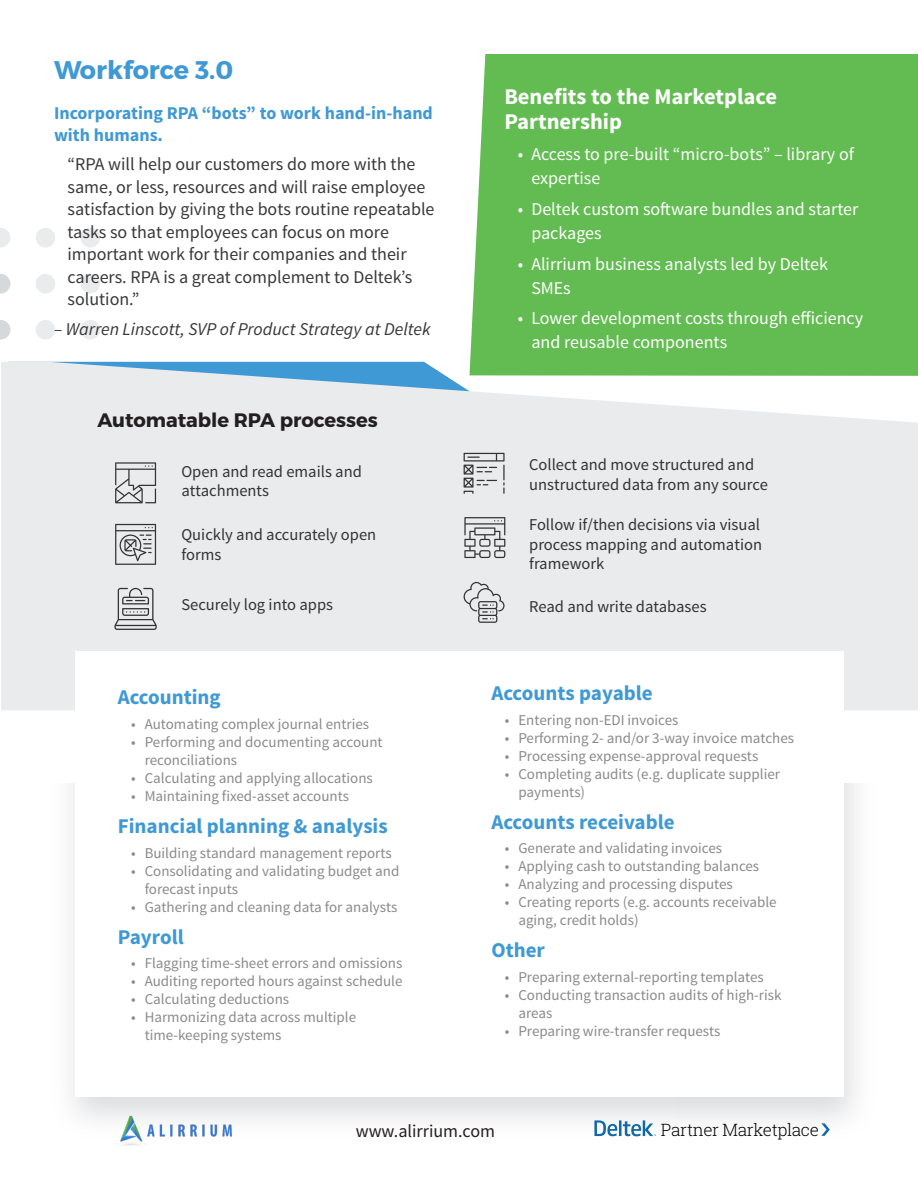
<style>
.page{position:relative;width:918px;height:1188px;background:#fff}
.page>*{position:absolute;margin:0;border:0;box-sizing:border-box;transform-origin:0 0}
.t1{font:700 25.5px "Montserrat";color:#3f99d4}
.t2{font:700 22.5px/25.5px "Source Sans Pro";color:#fff}
.t3{font:700 21px "Source Sans Pro";color:#3f99d4}
.t4{font:700 19.5px "Montserrat";color:#231f20}
.t5{font:18px/22.5px "Source Sans Pro";color:#373837}
.t6{font:18px/24px "Source Sans Pro";color:#fff}
.t7{font:700 18px/22.5px "Source Sans Pro";color:#3f99d4}
.t8{font:italic 18px "Source Sans Pro";color:#373837}
.t9{font:18px "Source Sans Pro";color:#231f20}
.t10{font:300 17.1px "Roboto Slab";letter-spacing:-.02em;color:#040503}
.t11{font:16.5px/19.8px "Source Sans Pro";color:#323332}
.t12{font:15px/18px "Source Sans Pro";color:#898a89}
</style>
<div class="page">
<div style="left:470px;top:54px;width:448px;height:308px;background:#63bc52"></div>
<svg style="left:1px;top:362px;width:917px;height:348px;background:#e3e9e8"></svg>
<div style="left:75px;top:651px;width:768px;height:445px;background:#fff"></div>
<svg style="left:36px;top:228px;width:64px;height:112px"></svg>
<svg style="left:0;top:274px;width:10px;height:66px"></svg>
<svg style="left:0;top:228px;width:10px;height:19px"></svg>
<svg style="left:464px;top:582px;width:41px;height:41px;background:#c7c9ca"></svg>
<svg style="left:464px;top:453px;width:41px;height:41px;background:#c0c2c2"></svg>
<svg style="left:115px;top:462px;width:41px;height:41px;background:#bfc0c1"></svg>
<svg style="left:115px;top:524px;width:41px;height:41px;background:#b5b7b7"></svg>
<svg style="left:114px;top:588px;width:43px;height:42px;background:#b7b9b9"></svg>
<img style="left:114px;top:1114px;width:126px;height:32px">
<svg style="left:594px;top:1120px;width:62px;height:16px"></svg>
<svg style="left:821px;top:1123px;width:9px;height:13px"></svg>
<svg style="left:464px;top:517px;width:41px;height:41px;background:#b4b6b6"></svg>
<p class="t1" style="left:54px;top:54px;width:181px">Workforce 3.0</p>
<p class="t7" style="left:54px;top:102px;width:380px">Incorporating RPA “bots” to work hand-in-hand with humans.</p>
<p class="t5" style="left:68px;top:153px;width:369px">“RPA will help our customers do more with the same, or less, resources and will raise employee satisfaction by giving the bots routine repeatable tasks so that employees can focus on more important work for their companies and their careers. RPA is a great complement to Deltek’s solution.”</p>
<p class="t8" style="left:54px;top:317px;width:378px">– Warren Linscott, SVP of Product Strategy at Deltek</p>
<p class="t4" style="left:97px;top:408px;width:282px">Automatable RPA processes</p>
<p class="t2" style="left:504px;top:84px;width:274px">Benefits to the Marketplace<br>Partnership</p>
<p class="t6" style="left:531px;top:142px;width:324px;text-indent:-14px">• Access to pre-built “micro-bots” – library of expertise</p>
<p class="t6" style="left:531px;top:197px;width:329px;text-indent:-14px">• Deltek custom software bundles and starter packages</p>
<p class="t6" style="left:531px;top:252px;width:298px;text-indent:-14px">• Alirrium business analysts led by Deltek<br>SMEs</p>
<p class="t6" style="left:531px;top:307px;width:334px;text-indent:-14px">• Lower development costs through efficiency and reusable components</p>
<p class="t11" style="left:529px;top:455px;width:240px">Collect and move structured and unstructured data from any source</p>
<p class="t11" style="left:181px;top:461px;width:182px">Open and read emails and attachments</p>
<p class="t11" style="left:181px;top:525px;width:196px">Quickly and accurately open forms</p>
<p class="t11" style="left:181px;top:595px;width:153px">Securely log into apps</p>
<p class="t11" style="left:529px;top:597px;width:179px">Read and write databases</p>
<p class="t11" style="left:529px;top:515px;width:234px;text-align:justify">Follow if/then decisions via visual process mapping and automation framework</p>
<p class="t3" style="left:118px;top:684px;width:105px">Accounting</p>
<p class="t12" style="left:131px;top:715px;width:239px">• Automating complex journal entries</p>
<p class="t12" style="left:145px;top:733px;width:239px;text-indent:-14px">• Performing and documenting account reconciliations</p>
<p class="t12" style="left:131px;top:769px;width:243px">• Calculating and applying allocations</p>
<p class="t12" style="left:131px;top:787px;width:219px">• Maintaining fixed-asset accounts</p>
<p class="t3" style="left:118px;top:812px;width:272px">Financial planning &amp; analysis</p>
<p class="t12" style="left:131px;top:844px;width:262px">• Building standard management reports</p>
<p class="t12" style="left:145px;top:862px;width:256px;text-indent:-14px">• Consolidating and validating budget and forecast inputs</p>
<p class="t12" style="left:131px;top:898px;width:268px">• Gathering and cleaning data for analysts</p>
<p class="t3" style="left:118px;top:923px;width:67px">Payroll</p>
<p class="t12" style="left:131px;top:955px;width:273px">• Flagging time-sheet errors and omissions</p>
<p class="t12" style="left:131px;top:973px;width:273px">• Auditing reported hours against schedule</p>
<p class="t12" style="left:131px;top:991px;width:160px">• Calculating deductions</p>
<p class="t12" style="left:145px;top:1009px;width:213px;text-indent:-14px">• Harmonizing data across multiple time-keeping systems</p>
<p class="t3" style="left:491px;top:680px;width:163px">Accounts payable</p>
<p class="t12" style="left:505px;top:711px;width:175px">• Entering non-EDI invoices</p>
<p class="t12" style="left:505px;top:729px;width:291px">• Performing 2- and/or 3-way invoice matches</p>
<p class="t12" style="left:505px;top:747px;width:255px">• Processing expense-approval requests</p>
<p class="t12" style="left:518px;top:765px;width:263px;text-indent:-14px">• Completing audits (e.g. duplicate supplier payments)</p>
<p class="t3" style="left:491px;top:808px;width:185px">Accounts receivable</p>
<p class="t12" style="left:505px;top:840px;width:219px">• Generate and validating invoices</p>
<p class="t12" style="left:505px;top:858px;width:256px">• Applying cash to outstanding balances</p>
<p class="t12" style="left:505px;top:876px;width:229px">• Analyzing and processing disputes</p>
<p class="t12" style="left:518px;top:894px;width:260px;text-indent:-14px">• Creating reports (e.g. accounts receivable aging, credit holds)</p>
<p class="t3" style="left:491px;top:937px;width:55px">Other</p>
<p class="t12" style="left:505px;top:968px;width:260px">• Preparing external-reporting templates</p>
<p class="t12" style="left:518px;top:986px;width:265px;text-indent:-14px">• Conducting transaction audits of high-risk areas</p>
<p class="t12" style="left:505px;top:1022px;width:217px">• Preparing wire-transfer requests</p>
<p class="t9" style="left:356px;top:1120px;width:141px">www.alirrium.com</p>
<p class="t10" style="left:661px;top:1118px;width:160px">Partner Marketplace</p>
</div>
